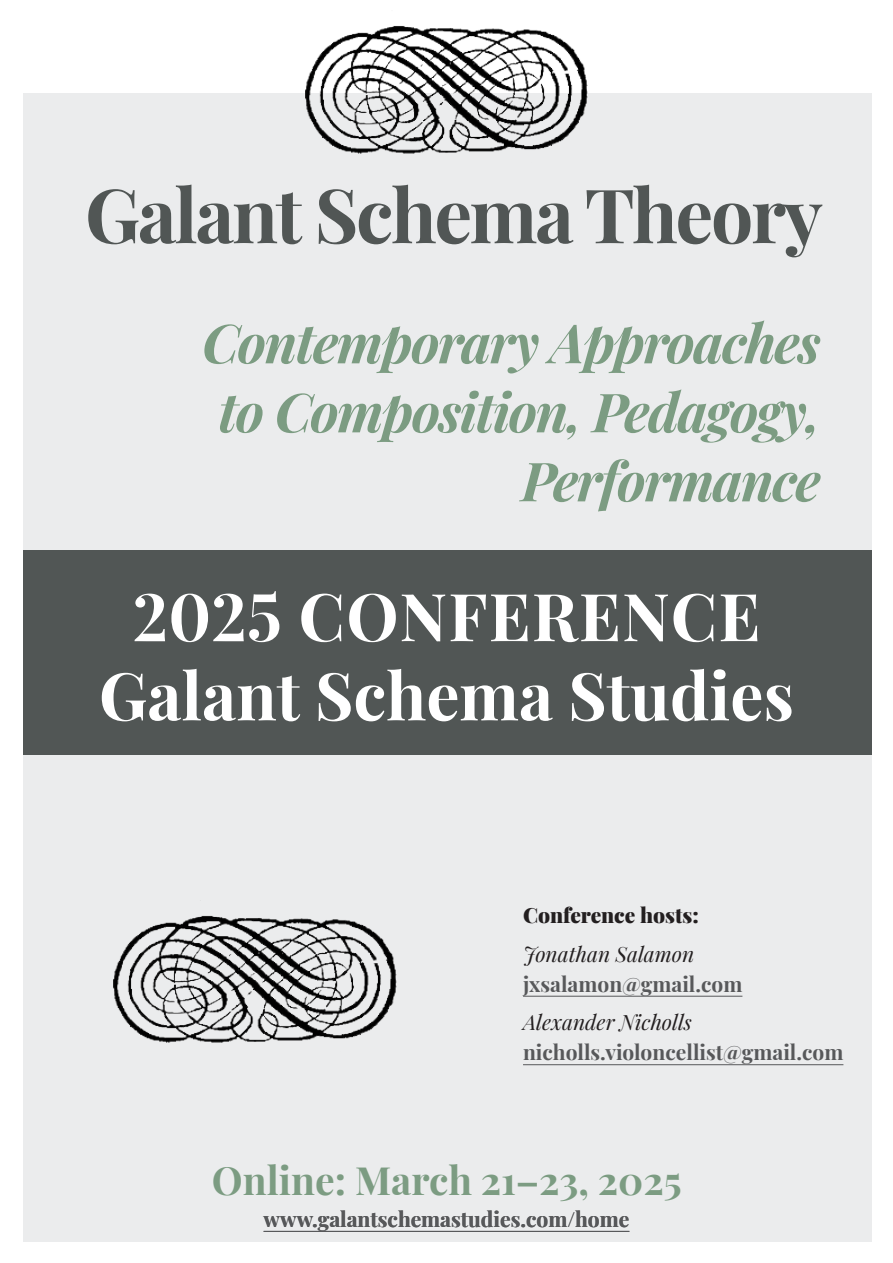
<style>
.page{position:relative;width:893px;height:1263px;background:#fff}
.page>*{position:absolute;margin:0;border:0;box-sizing:border-box;transform-origin:0 0}
.t1{font:700 75px "Playfair Display";letter-spacing:-.03em;color:#515655}
.t2{font:700 66px "Playfair Display";color:#fff}
.t3{font:700 66px "Playfair Display";letter-spacing:.02em;color:#fff}
.t4{font:italic 700 54px/69px "Playfair Display";letter-spacing:-.03em;color:#7c9c82;text-align:right}
.t5{font:700 39px "Playfair Display";color:#7c9c82}
.Speaker{font:700 21px/30px "Playfair Display";color:#57585a}
.t6{font:900 21px "Playfair Display";color:#231f20}
.s1{font-weight:400;font-style:italic;color:#231f20}
</style>
<div class="page">
<div style="left:23px;top:94px;width:849px;height:1148px;background:#ebeced"></div>
<img style="left:305px;top:26px;width:283px;height:128px">
<hr style="left:523px;top:996px;width:219px;height:1px;background:#57585a">
<hr style="left:523px;top:1064px;width:320px;height:1px;background:#57585a">
<img style="left:114px;top:915px;width:283px;height:128px">
<div style="left:23px;top:551px;width:849px;height:204px;background:#515655"></div>
<hr style="left:264px;top:1231px;width:365px;height:1px;background:#57585a">
<p class="t1" style="left:85px;top:156px;width:739px">Galant Schema Theory</p>
<p class="t4" style="left:202px;top:303px;width:620px">Contemporary Approaches to Composition, Pedagogy,<br>Performance</p>
<p class="t3" style="left:133px;top:564px;width:629px">2025 CONFERENCE</p>
<p class="t2" style="left:99px;top:644px;width:696px">Galant Schema Studies</p>
<p class="t6" style="left:523px;top:899px;width:177px">Conference hosts:</p>
<p class="Speaker" style="left:523px;top:937px;width:221px"><span class="s1">Jonathan Salamon </span>jxsalamon@gmail.com</p>
<p class="Speaker" style="left:523px;top:1005px;width:322px"><span class="s1">Alexander Nicholls </span>nicholls.violoncellist@gmail.com</p>
<p class="t5" style="left:212px;top:1149px;width:471px">Online: March 21–23, 2025</p>
<p class="Speaker" style="left:264px;top:1202px;width:367px">www.galantschemastudies.com/home</p>
</div>
